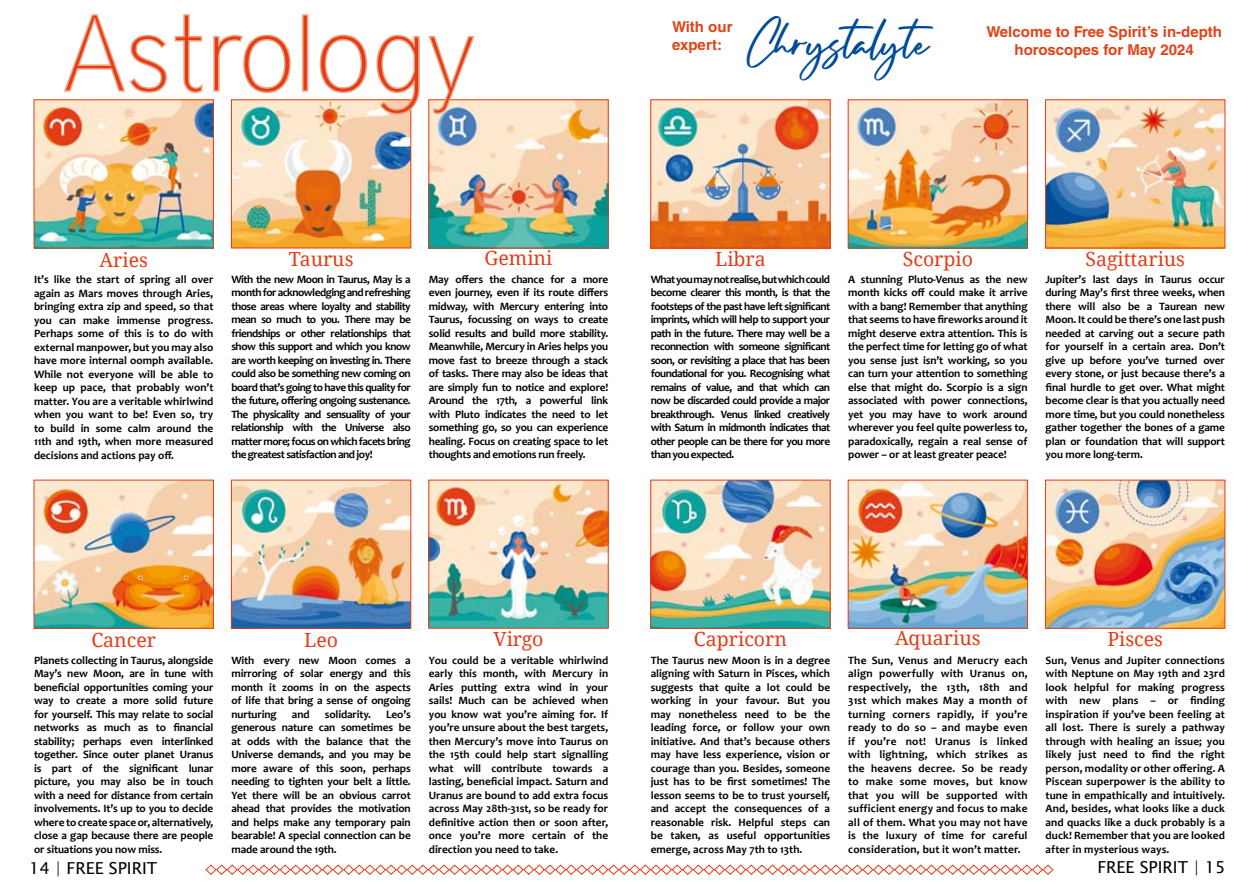
<style>
.page{position:relative;width:1259px;height:893px;background:#fff}
.page>*{position:absolute;margin:0;border:0;box-sizing:border-box;transform-origin:0 0}
.t1{font:100 108px "District";color:#e53b16}
.t2{font:49.5px "Jasson Gillen";color:#004c99}
.t3{font:19.5px "Droid Serif";color:#e53b16}
.t4{font:16.5px "Lucida Sans Unicode";color:#000}
.t5{font:700 15px/18px "Helvetica LT Std";color:#df4417}
.t6{font:700 11.25px/13.5px "Candara";letter-spacing:-.01em;color:#000;text-align:justify}
</style>
<div class="page">
<svg style="left:205px;top:864px;width:849px;height:11px"></svg>
<img style="left:652px;top:482px;width:176px;height:145px">
<div style="left:650px;top:480px;width:180px;height:149px;border:1px solid #e53b16"></div>
<img style="left:850px;top:482px;width:176px;height:145px">
<div style="left:848px;top:480px;width:180px;height:149px;border:1px solid #e53b16"></div>
<img style="left:1047px;top:482px;width:176px;height:145px">
<div style="left:1045px;top:480px;width:180px;height:149px;border:1px solid #e53b16"></div>
<img style="left:1047px;top:101px;width:176px;height:145px">
<div style="left:1045px;top:99px;width:180px;height:149px;border:1px solid #e53b16"></div>
<img style="left:850px;top:101px;width:176px;height:145px">
<div style="left:848px;top:99px;width:180px;height:149px;border:1px solid #e53b16"></div>
<img style="left:652px;top:101px;width:176px;height:145px">
<div style="left:650px;top:99px;width:180px;height:149px;border:1px solid #e53b16"></div>
<img style="left:36px;top:482px;width:176px;height:145px">
<div style="left:34px;top:480px;width:180px;height:149px;border:1px solid #e53b16"></div>
<img style="left:233px;top:482px;width:176px;height:145px">
<div style="left:231px;top:480px;width:180px;height:149px;border:1px solid #e53b16"></div>
<img style="left:430px;top:482px;width:176px;height:145px">
<div style="left:428px;top:480px;width:180px;height:149px;border:1px solid #e53b16"></div>
<img style="left:430px;top:101px;width:176px;height:145px">
<img style="left:233px;top:101px;width:176px;height:145px">
<div style="left:231px;top:99px;width:180px;height:149px;border:1px solid #e53b16"></div>
<img style="left:36px;top:101px;width:176px;height:145px">
<div style="left:34px;top:99px;width:180px;height:149px;border:1px solid #e53b16"></div>
<svg style="left:64px;top:14px;width:103px;height:79px"></svg>
<svg style="left:174px;top:14px;width:29px;height:79px"></svg>
<svg style="left:213px;top:34px;width:78px;height:59px"></svg>
<div style="left:302px;top:14px;width:6px;height:78px;border:2px solid #eda07b"></div>
<svg style="left:319px;top:34px;width:49px;height:59px"></svg>
<svg style="left:376px;top:34px;width:44px;height:81px"></svg>
<svg style="left:428px;top:36px;width:47px;height:79px"></svg>
<h1 class="t1" style="left:62px;top:-10px;width:416px">Astrology</h1>
<h2 class="t2" style="left:746px;top:8px;width:184px">Chrystalyte</h2>
<h3 class="t5" style="left:672px;top:18px;width:62px">With our expert:</h3>
<h3 class="t5" style="left:986px;top:22px;width:237px">Welcome to Free Spirit’s in-depth</h3>
<h3 class="t5" style="left:1014px;top:40px;width:181px">horoscopes for May 2024</h3>
<h3 class="t3" style="left:99px;top:248px;width:50px">Aries</h3>
<p class="t6" style="left:34px;top:273px;width:181px">It’s like the start of spring all over again as Mars moves through Aries, bringing extra zip and speed, so that you can make immense progress.<br>Perhaps some of this is to do with external manpower, but you may also have more internal oomph available.<br>While not everyone will be able to keep up pace, that probably won’t matter. You are a veritable whirlwind when you want to be! Even so, try to build in some calm around the 11th and 19th, when more measured decisions and actions pay off.</p>
<h3 class="t3" style="left:289px;top:247px;width:66px">Taurus</h3>
<h3 class="t3" style="left:484px;top:246px;width:69px">Gemini</h3>
<p class="t6" style="left:231px;top:272px;width:181px">With the new Moon in Taurus, May is a month for acknowledging and refreshing those areas where loyalty and stability mean so much to you. There may be friendships or other relationships that show this support and which you know are worth keeping on investing in. There could also be something new coming on board that’s going to have this quality for the future, offering ongoing sustenance.<br>The physicality and sensuality of your relationship with the Universe also matter more; focus on which facets bring the greatest satisfaction and joy!</p>
<p class="t6" style="left:429px;top:272px;width:181px">May offers the chance for a more even journey, even if its route differs midway, with Mercury entering into Taurus, focussing on ways to create solid results and build more stability.<br>Meanwhile, Mercury in Aries helps you move fast to breeze through a stack of tasks. There may also be ideas that are simply fun to notice and explore!<br>Around the 17th, a powerful link with Pluto indicates the need to let something go, so you can experience healing. Focus on creating space to let thoughts and emotions run freely.</p>
<h3 class="t3" style="left:715px;top:247px;width:52px">Libra</h3>
<h3 class="t3" style="left:903px;top:247px;width:72px">Scorpio</h3>
<h3 class="t3" style="left:1085px;top:247px;width:101px">Sagittarius</h3>
<p class="t6" style="left:651px;top:272px;width:181px">What you may not realise, but which could become clearer this month, is that the footsteps of the past have left significant imprints, which will help to support your path in the future. There may well be a reconnection with someone significant soon, or revisiting a place that has been foundational for you. Recognising what remains of value, and that which can now be discarded could provide a major breakthrough. Venus linked creatively with Saturn in midmonth indicates that other people can be there for you more than you expected.</p>
<p class="t6" style="left:848px;top:272px;width:181px">A stunning Pluto-Venus as the new month kicks off could make it arrive with a bang! Remember that anything that seems to have fireworks around it might deserve extra attention. This is the perfect time for letting go of what you sense just isn’t working, so you can turn your attention to something else that might do. Scorpio is a sign associated with power connections, yet you may have to work around wherever you feel quite powerless to, paradoxically, regain a real sense of power – or at least greater peace!</p>
<p class="t6" style="left:1045px;top:272px;width:181px">Jupiter’s last days in Taurus occur during May’s first three weeks, when there will also be a Taurean new Moon. It could be there’s one last push needed at carving out a secure path for yourself in a certain area. Don’t give up before you’ve turned over every stone, or just because there’s a final hurdle to get over. What might become clear is that you actually need more time, but you could nonetheless gather together the bones of a game plan or foundation that will support you more long-term.</p>
<h3 class="t3" style="left:91px;top:628px;width:66px">Cancer</h3>
<h3 class="t3" style="left:304px;top:628px;width:35px">Leo</h3>
<h3 class="t3" style="left:493px;top:627px;width:51px">Virgo</h3>
<p class="t6" style="left:34px;top:653px;width:181px">Planets collecting in Taurus, alongside May’s new Moon, are in tune with beneficial opportunities coming your way to create a more solid future for yourself. This may relate to social networks as much as to financial stability; perhaps even interlinked together. Since outer planet Uranus is part of the significant lunar picture, you may also be in touch with a need for distance from certain involvements. It’s up to you to decide where to create space or, alternatively, close a gap because there are people or situations you now miss.</p>
<h3 class="t4" style="left:29px;top:855px;width:130px">14 | FREE SPIRIT</h3>
<p class="t6" style="left:231px;top:653px;width:181px">With every new Moon comes a mirroring of solar energy and this month it zooms in on the aspects of life that bring a sense of ongoing nurturing</p>
<p class="t6" style="left:231px;top:707px;width:181px;text-indent:155px">Leo’s generous nature can sometimes be at odds with the balance that the Universe demands, and you may be more aware of this soon, perhaps needing to tighten your belt a little.<br>Yet there will be an obvious carrot ahead that provides the motivation and helps make any temporary pain bearable! A special connection can be made around the 19th.</p>
<p class="t6" style="left:292px;top:707px;width:19px">and</p>
<p class="t6" style="left:325px;top:707px;width:48px">solidarity.</p>
<p class="t6" style="left:429px;top:653px;width:181px">You could be a veritable whirlwind early this month, with Mercury in Aries putting extra wind in your sails! Much can be achieved when you know wat you’re aiming for. If you’re unsure about the best targets, then Mercury’s move into Taurus on the 15th could help start signalling what will contribute towards a lasting, beneficial impact. Saturn and Uranus are bound to add extra focus across May 28th-31st, so be ready for definitive action then or soon after, once you’re more certain of the direction you need to take.</p>
<h3 class="t3" style="left:694px;top:627px;width:94px">Capricorn</h3>
<h3 class="t3" style="left:895px;top:626px;width:87px">Aquarius</h3>
<h3 class="t3" style="left:1107px;top:627px;width:57px">Pisces</h3>
<p class="t6" style="left:651px;top:653px;width:181px">The Taurus new Moon is in a degree aligning with Saturn in Pisces, which suggests that quite a lot could be working in your favour. But you may nonetheless need to be the leading force, or follow your own initiative. And that’s because others may have less experience, vision or courage than you. Besides, someone just has to be first sometimes! The lesson seems to be to trust yourself, and accept the consequences of a reasonable risk. Helpful steps can be taken, as useful opportunities emerge, across May 7th to 13th.</p>
<p class="t6" style="left:848px;top:653px;width:181px">The Sun, Venus and Merucry each align powerfully with Uranus on, respectively, the 13th, 18th and 31st which makes May a month of turning corners rapidly, if you’re ready to do so – and maybe even if you’re not! Uranus is linked with lightning, which strikes as the heavens decree. So be ready to make some moves, but know that you will be supported with sufficient energy and focus to make all of them. What you may not have is the luxury of time for careful consideration, but it won’t matter.</p>
<p class="t6" style="left:1045px;top:653px;width:181px">Sun, Venus and Jupiter connections with Neptune on May 19th and 23rd look helpful for making progress with new plans – or finding inspiration if you’ve been feeling at all lost. There is surely a pathway through with healing an issue; you likely just need to find the right person, modality or other offering. A Piscean superpower is the ability to tune in empathically and intuitively.<br>And, besides, what looks like a duck and quacks like a duck probably is a duck! Remember that you are looked after in mysterious ways.</p>
<h3 class="t4" style="left:1097px;top:854px;width:130px">FREE SPIRIT | 15</h3>
</div>
